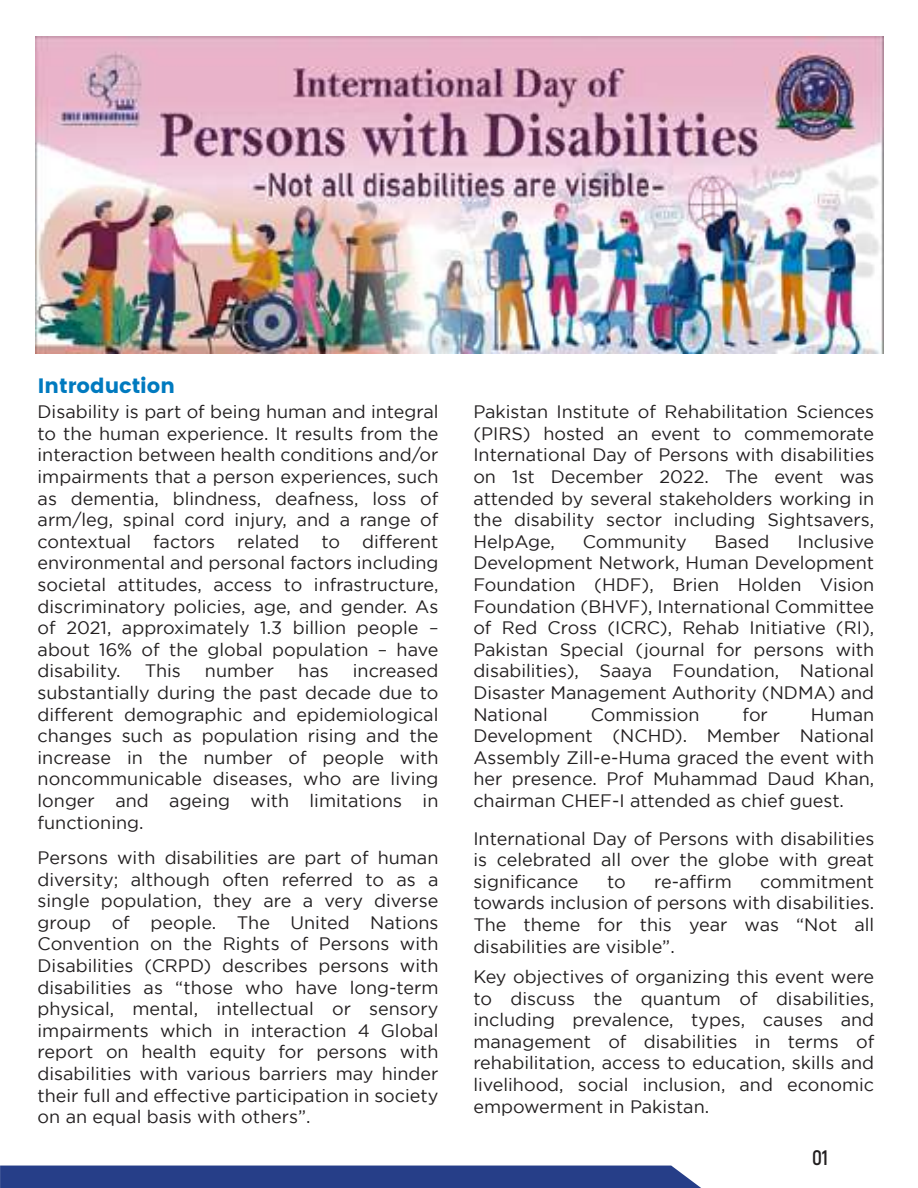
<style>
.page{position:relative;width:918px;height:1188px;background:#fff}
.page>*{position:absolute;margin:0;border:0;box-sizing:border-box;transform-origin:0 0}
.t1{font:700 21px "Akrobat";color:#221f20}
.t2{font:700 20.85px "Poppins";color:#007abf}
.t3{font:18px/21.6px "Gotham";color:#221f20;text-align:justify}
</style>
<div class="page">
<div style="left:0;top:1166px;width:701px;height:22px;background:#263e88"></div>
<img style="left:36px;top:37px;width:848px;height:317px">
<p class="t2" style="left:38px;top:374px;width:139px">Introduction</p>
<p class="t3" style="left:38px;top:401px;width:403px">Disability is part of being human and integral to the human experience. It results from the interaction between health conditions and/or impairments that a person experiences, such as dementia, blindness, deafness, loss of arm/leg, spinal cord injury, and a range of contextual factors related to different environmental and personal factors including societal attitudes, access to infrastructure, discriminatory policies, age, and gender. As of 2021, approximately 1.3 billion people – about 16% of the global population – have disability.</p>
<p class="t3" style="left:38px;top:660px;width:402px;text-indent:315px">increased substantially during the past decade due to different demographic and epidemiological changes such as population rising and the increase in the number of people with noncommunicable diseases, who are living longer and ageing with limitations in functioning.</p>
<p class="t3" style="left:38px;top:847px;width:402px">Persons with disabilities are part of human diversity; although often referred to as a single population, they are a very diverse group of people. The United Nations Convention on the Rights of Persons with Disabilities (CRPD) describes persons with disabilities as “those who have long-term physical, mental, intellectual or sensory impairments which in interaction 4 Global report on health equity for persons with disabilities with various barriers may hinder their full and effective participation in society on an equal basis with others”.</p>
<p class="t3" style="left:145px;top:660px;width:38px">This</p>
<p class="t3" style="left:205px;top:660px;width:71px">number</p>
<p class="t3" style="left:298px;top:660px;width:32px">has</p>
<p class="t3" style="left:473px;top:401px;width:402px">Pakistan Institute of Rehabilitation Sciences (PIRS) hosted an event to commemorate International Day of Persons with disabilities on 1st December 2022. The event was attended by several stakeholders working in the disability sector including Sightsavers, HelpAge,</p>
<p class="t3" style="left:473px;top:530px;width:402px;text-indent:324px">Inclusive Development Network, Human Development Foundation (HDF), Brien Holden Vision Foundation (BHVF), International Committee of Red Cross (ICRC), Rehab Initiative (RI), Pakistan Special (journal for persons with disabilities), Saaya Foundation, National Disaster Management Authority (NDMA) and National</p>
<p class="t3" style="left:583px;top:530px;width:105px">Community</p>
<p class="t3" style="left:715px;top:530px;width:56px">Based</p>
<p class="t3" style="left:591px;top:703px;width:110px">Commission</p>
<p class="t3" style="left:743px;top:703px;width:27px">for</p>
<p class="t3" style="left:473px;top:703px;width:402px;text-indent:338px">Human Development (NCHD). Member National Assembly Zill-e-Huma graced the event with her presence. Prof Muhammad Daud Khan, chairman CHEF-I attended as chief guest.</p>
<p class="t3" style="left:473px;top:827px;width:402px">International Day of Persons with disabilities is celebrated all over the globe with great significance</p>
<p class="t3" style="left:607px;top:870px;width:20px">to</p>
<p class="t3" style="left:654px;top:870px;width:79px">re-affirm</p>
<p class="t3" style="left:473px;top:870px;width:402px;text-indent:287px">commitment towards inclusion of persons with disabilities.<br>The theme for this year was “Not all disabilities are visible”.</p>
<p class="t3" style="left:473px;top:966px;width:402px">Key objectives of organizing this event were to discuss the quantum of disabilities, including prevalence, types, causes and management of disabilities in terms of rehabilitation, access to education, skills and livelihood, social inclusion, and economic empowerment in Pakistan.</p>
<p class="t1" style="left:812px;top:1145px;width:18px">01</p>
</div>
